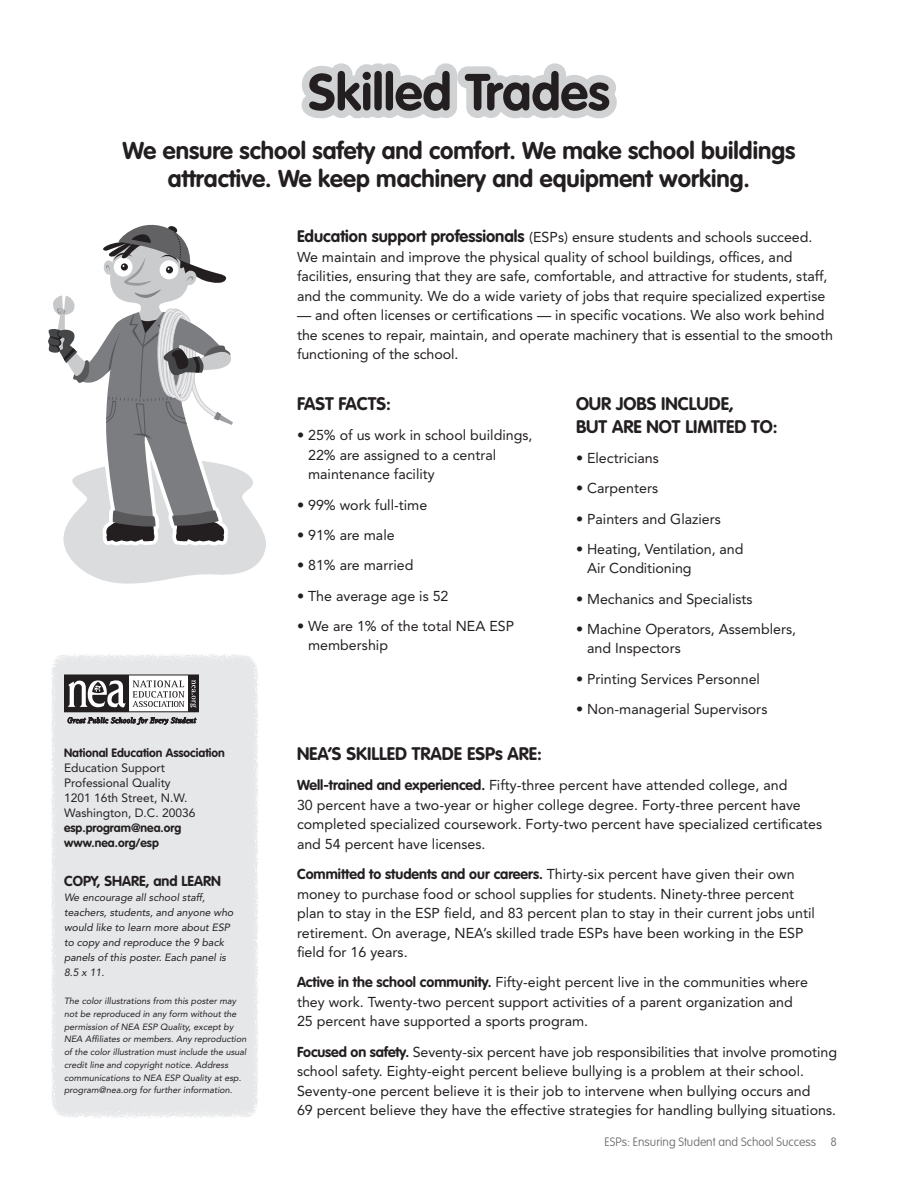
<style>
.page{position:relative;width:918px;height:1188px;background:#fff}
.page>*{position:absolute;margin:0;border:0;box-sizing:border-box;transform-origin:0 0}
.Title_with_OL{font:700 51px "VAG Rounded";color:#231f20}
.Vag_Head{font:700 24px/28.5px "VAG Rounded";color:#231f20;text-align:center}
.Vag_sub{font:700 18px/22.5px "VAG Rounded";color:#231f20}
.Body{font:14.25px/19.5px "Avenir";color:#231f20}
.t1{font:700 14.25px "VAG Rounded";color:#231f20}
.t2{font:12px/15px "Avenir";color:#231f20}
.t3{font:700 12px/15px "VAG Rounded";color:#231f20}
.t4{font:100 12px "VAG Rounded";color:#6c6d70}
.t5{font:italic 10.5px/15px "Avenir";color:#231f20}
.t6{font:italic 9px/12.8px "Avenir";color:#231f20}
.s1{font-family:"VAG Rounded";font-weight:700;font-size:16.5px}
.s2{font-family:"VAG Rounded";font-weight:700}
</style>
<div class="page">
<div style="left:51px;top:654px;width:208px;height:209px;background:#e6e7e9"></div>
<svg style="left:51px;top:863px;width:208px;height:255px;background:#e7e8ea"></svg>
<svg style="left:68px;top:717px;width:128px;height:8px"></svg>
<div style="left:129px;top:675px;width:59px;height:37px;background:#fff"></div>
<div style="left:188px;top:675px;width:11px;height:37px;background:#231f20"></div>
<div style="left:64px;top:675px;width:65px;height:37px;background:#231f20"></div>
<svg style="left:68px;top:680px;width:58px;height:28px"></svg>
<svg style="left:132px;top:680px;width:64px;height:28px"></svg>
<div style="left:64px;top:675px;width:135px;height:37px;border:1px solid #231f20"></div>
<svg style="left:301px;top:63px;width:316px;height:56px"></svg>
<svg style="left:48px;top:224px;width:218px;height:360px"></svg>
<p class="Title_with_OL" style="left:308px;top:62px;width:303px">Skilled Trades</p>
<p class="Vag_Head" style="left:123px;top:136px;width:674px">We ensure school safety and comfort. We make school buildings attractive. We keep machinery and equipment working.</p>
<p class="Body" style="left:297px;top:228px;width:532px"><span class="s1">Education support professionals</span> (ESPs) ensure students and schools succeed.<br>We maintain and improve the physical quality of school buildings, offices, and facilities, ensuring that they are safe, comfortable, and attractive for students, staff, and the community. We do a wide variety of jobs that require specialized expertise</p>
<p class="Body" style="left:297px;top:306px;width:537px">— and often licenses or certifications — in specific vocations. We also work behind the scenes to repair, maintain, and operate machinery that is essential to the smooth functioning of the school.</p>
<p class="t3" style="left:64px;top:745px;width:162px">National Education Association</p>
<p class="t2" style="left:64px;top:760px;width:133px">Education Support<br>Professional Quality<br>1201 16th Street, N.W.<br>Washington, D.C. 20036</p>
<p class="t3" style="left:64px;top:820px;width:119px">esp.program@nea.org www.nea.org/esp</p>
<p class="t1" style="left:64px;top:873px;width:158px">COPY, SHARE, and LEARN</p>
<p class="t5" style="left:64px;top:890px;width:171px">We encourage all school staff, teachers, students, and anyone who would like to learn more about ESP to copy and reproduce the 9 back panels of this poster. Each panel is<br>8.5 x 11.</p>
<p class="t6" style="left:64px;top:995px;width:184px">The color illustrations from this poster may not be reproduced in any form without the permission of NEA ESP Quality, except by NEA Affiliates or members. Any reproduction of the color illustration must include the usual credit line and copyright notice. Address communications to NEA ESP Quality at esp. program@nea.org for further information.</p>
<p class="Vag_sub" style="left:297px;top:392px;width:95px">FAST FACTS:</p>
<p class="Body" style="left:308px;top:426px;width:226px;text-indent:-11px">• 25% of us work in school buildings,<br>22% are assigned to a central maintenance facility</p>
<p class="Body" style="left:297px;top:495px;width:132px">• 99% work full-time</p>
<p class="Body" style="left:297px;top:525px;width:99px">• 91% are male</p>
<p class="Body" style="left:297px;top:556px;width:118px">• 81% are married</p>
<p class="Body" style="left:297px;top:586px;width:153px">• The average age is 52</p>
<p class="Body" style="left:308px;top:616px;width:208px;text-indent:-11px">• We are 1% of the total NEA ESP membership</p>
<p class="Vag_sub" style="left:576px;top:392px;width:203px">OUR JOBS INCLUDE,<br>BUT ARE NOT LIMITED TO:</p>
<p class="Body" style="left:576px;top:448px;width:84px">• Electricians</p>
<p class="Body" style="left:576px;top:479px;width:84px">• Carpenters</p>
<p class="Body" style="left:576px;top:509px;width:146px">• Painters and Glaziers</p>
<p class="Body" style="left:587px;top:539px;width:158px;text-indent:-11px">• Heating, Ventilation, and<br>Air Conditioning</p>
<p class="Body" style="left:576px;top:589px;width:178px">• Mechanics and Specialists</p>
<p class="Body" style="left:587px;top:619px;width:211px;text-indent:-11px">• Machine Operators, Assemblers, and Inspectors</p>
<p class="Body" style="left:576px;top:669px;width:186px">• Printing Services Personnel</p>
<p class="Body" style="left:576px;top:699px;width:193px">• Non-managerial Supervisors</p>
<p class="Vag_sub" style="left:297px;top:742px;width:247px">NEA’S SKILLED TRADE ESPs ARE:</p>
<p class="Body" style="left:297px;top:776px;width:527px"><span class="s2">Well-trained and experienced.</span> Fifty-three percent have attended college, and<br>30 percent have a two-year or higher college degree. Forty-three percent have completed specialized coursework. Forty-two percent have specialized certificates and 54 percent have licenses.</p>
<p class="Body" style="left:297px;top:865px;width:520px"><span class="s2">Committed to students and our careers.</span> Thirty-six percent have given their own money to purchase food or school supplies for students. Ninety-three percent plan to stay in the ESP field, and 83 percent plan to stay in their current jobs until retirement. On average, NEA’s skilled trade ESPs have been working in the ESP field for 16 years.</p>
<p class="Body" style="left:297px;top:973px;width:512px"><span class="s2">Active in the school community.</span> Fifty-eight percent live in the communities where they work. Twenty-two percent support activities of a parent organization and<br>25 percent have supported a sports program.</p>
<p class="Body" style="left:297px;top:1042px;width:542px"><span class="s2">Focused on safety.</span> Seventy-six percent have job responsibilities that involve promoting school safety. Eighty-eight percent believe bullying is a problem at their school.<br>Seventy-one percent believe it is their job to intervene when bullying occurs and<br>69 percent believe they have the effective strategies for handling bullying situations.</p>
<p class="t4" style="left:605px;top:1135px;width:234px">ESPs: Ensuring Student and School Success 8</p>
</div>
